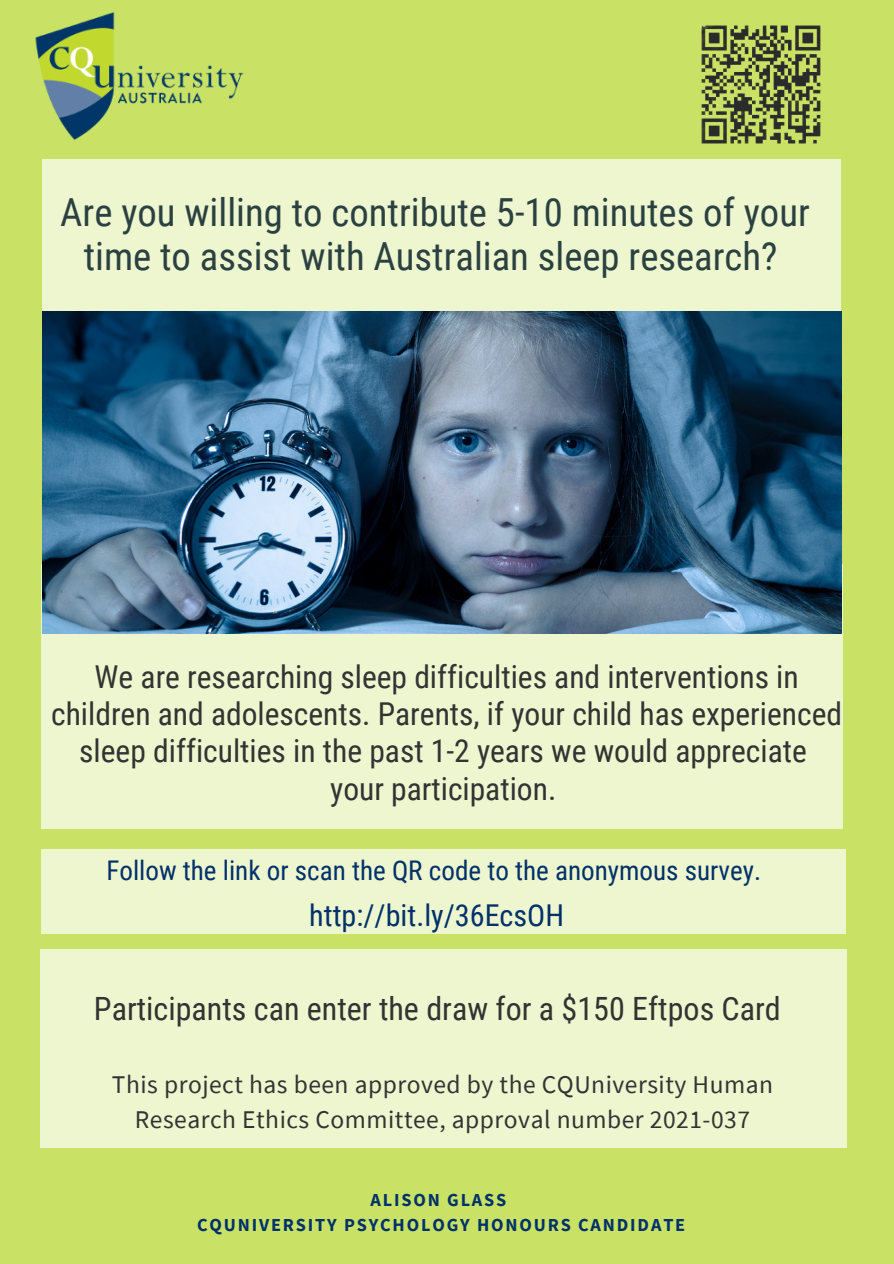
<style>
.page{position:relative;width:894px;height:1264px;background:#fff}
.page>*{position:absolute;margin:0;border:0;box-sizing:border-box;transform-origin:0 0}
.t1{font:38.7px/44px "Roboto Condensed";color:#2b4141;text-align:center}
.t2{font:32.1px "Roboto Condensed";color:#333}
.t3{font:31.5px/37.2px "Roboto Condensed";color:#333;text-align:center}
.t4{font:30.15px "Roboto Condensed";color:#00316a}
.t5{font:27.15px "Roboto Condensed";color:#00316a}
.t6{font:25.5px/35px "Source Sans Pro";letter-spacing:.02em;color:#333;text-align:center}
.t7{font:700 18.3px "Source Sans Pro";letter-spacing:.1em;color:#00316a}
</style>
<div class="page">
<div style="left:0;top:0;width:893px;height:1263px;background:#c9e265"></div>
<div style="left:42px;top:564px;width:800px;height:264px;background:#eef6cf"></div>
<div style="left:42px;top:159px;width:798px;height:152px;background:#eef6cf"></div>
<img style="left:700px;top:25px;width:121px;height:119px">
<div style="left:42px;top:849px;width:804px;height:84px;background:#eef6cf"></div>
<div style="left:40px;top:949px;width:806px;height:198px;background:#eef6cf"></div>
<img style="left:35px;top:12px;width:209px;height:128px">
<img style="left:43px;top:311px;width:798px;height:322px">
<p class="t1" style="left:60px;top:191px;width:750px">Are you willing to contribute 5-10 minutes of your time to assist with Australian sleep research?</p>
<p class="t3" style="left:51px;top:658px;width:792px">We are researching sleep difficulties and interventions in children and adolescents. Parents, if your child has experienced sleep difficulties in the past 1-2 years we would appreciate</p>
<p class="t3" style="left:330px;top:770px;width:227px">your participation.</p>
<p class="t5" style="left:106px;top:854px;width:656px">Follow the link or scan the QR code to the anonymous survey.</p>
<p class="t4" style="left:309px;top:897px;width:256px">http://bit.ly/36EcsOH</p>
<p class="t2" style="left:94px;top:990px;width:688px">Participants can enter the draw for a $150 Eftpos Card</p>
<p class="t6" style="left:112px;top:1066px;width:662px">This project has been approved by the CQUniversity Human<br>Research Ethics Committee, approval number 2021-037</p>
<p class="t7" style="left:370px;top:1187px;width:137px">ALISON GLASS</p>
<p class="t7" style="left:197px;top:1212px;width:489px">CQUNIVERSITY PSYCHOLOGY HONOURS CANDIDATE</p>
</div>
